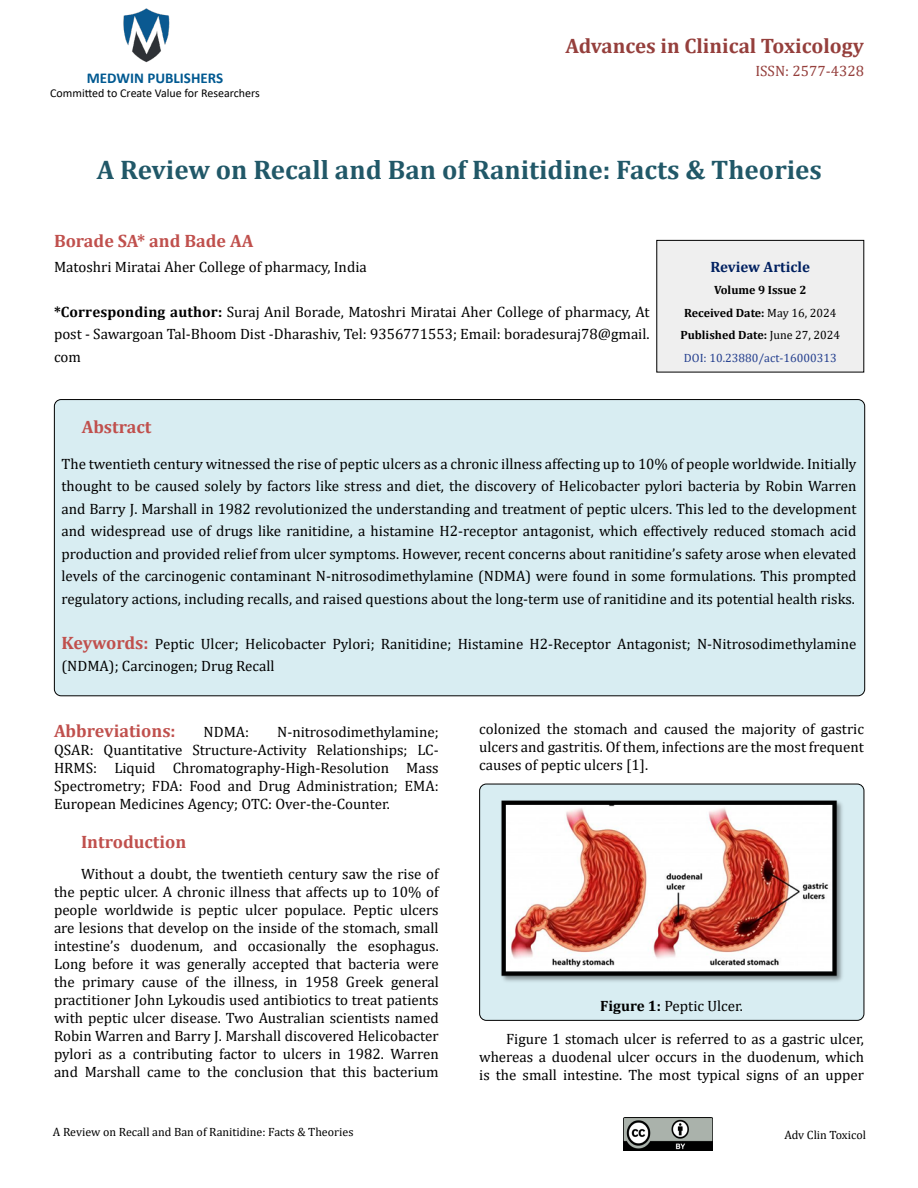
<style>
.page{position:relative;width:918px;height:1188px;background:#fff}
.page>*{position:absolute;margin:0;border:0;box-sizing:border-box;transform-origin:0 0}
.t1{font:700 27px "Cambria";color:#215868}
.t2{font:700 21px "Cambria";color:#953f3c}
.t3{font:700 18px "Cambria";color:#c0504d}
.t4{font:15px/18px "Cambria";color:#000;text-align:justify}
.t5{font:700 15px "Calibri";color:#005991}
.t6{font:15px "Cambria";color:#953f3c}
.t7{font:700 15px "Cambria";color:#002060}
.t8{font:700 12px/22.5px "Cambria";color:#000;text-align:center}
.t9{font:12px "Cambria";color:#000}
.t10{font:12px "Calibri";color:#000}
.s1{font-weight:700}
.s2{font-weight:400}
.s3{font-weight:400;color:#25408f}
.s4{font-weight:700;font-size:18px;color:#c0504d}
</style>
<div class="page">
<img style="left:123px;top:8px;width:47px;height:55px">
<img style="left:624px;top:1117px;width:88px;height:34px">
<div style="left:657px;top:240px;width:207px;height:132px;background:#efefef"></div>
<div style="left:656px;top:240px;width:208px;height:132px;border:1px solid #000"></div>
<div style="left:54px;top:400px;width:811px;height:296px;background:#d8edf2;border-radius:7px"></div>
<div style="left:480px;top:784px;width:384px;height:236px;background:#d8edf2;border-radius:7px"></div>
<div style="left:479px;top:784px;width:385px;height:237px;border:1px solid #000;border-radius:7px"></div>
<img style="left:501px;top:800px;width:342px;height:182px">
<p class="t5" style="left:87px;top:67px;width:138px">MEDWIN PUBLISHERS</p>
<p class="t10" style="left:50px;top:85px;width:211px">Committed to Create Value for Researchers</p>
<h2 class="t2" style="left:565px;top:31px;width:300px">Advances in Clinical Toxicology</h2>
<p class="t6" style="left:755px;top:62px;width:110px">ISSN: 2577-4328</p>
<h1 class="t1" style="left:97px;top:151px;width:727px">A Review on Recall and Ban of Ranitidine: Facts &amp; Theories</h1>
<p class="t3" style="left:54px;top:228px;width:201px">Borade SA* and Bade AA</p>
<p class="t4" style="left:54px;top:258px;width:314px">Matoshri Miratai Aher College of pharmacy, India</p>
<p class="t4" style="left:54px;top:301px;width:597px;line-height:22.5px"><span class="s1">*Corresponding author:</span> Suraj Anil Borade, Matoshri Miratai Aher College of pharmacy, At post - Sawargoan Tal-Bhoom Dist -Dharashiv, Tel: 9356771553; Email: boradesuraj78@gmail. com</p>
<p class="t7" style="left:710px;top:256px;width:101px">Review Article</p>
<p class="t8" style="left:680px;top:279px;width:161px">Volume 9 Issue 2<br>Received Date: <span class="s2">May 16, 2024<br></span>Published Date: <span class="s2">June 27, 2024<br></span><span class="s3">DOI: 10.23880/act-16000313</span></p>
<p class="t3" style="left:82px;top:414px;width:71px">Abstract</p>
<p class="t4" style="left:62px;top:452px;width:797px;line-height:22.5px">The twentieth century witnessed the rise of peptic ulcers as a chronic illness affecting up to 10% of people worldwide. Initially thought to be caused solely by factors like stress and diet, the discovery of Helicobacter pylori bacteria by Robin Warren and Barry J. Marshall in 1982 revolutionized the understanding and treatment of peptic ulcers. This led to the development and widespread use of drugs like ranitidine, a histamine H2-receptor antagonist, which effectively reduced stomach acid production and provided relief from ulcer symptoms. However, recent concerns about ranitidine’s safety arose when elevated levels of the carcinogenic contaminant N-nitrosodimethylamine (NDMA) were found in some formulations. This prompted regulatory actions, including recalls, and raised questions about the long-term use of ranitidine and its potential health risks.</p>
<p class="t4" style="left:61px;top:632px;width:797px;line-height:22.5px"><span class="s4">Keywords:</span> Peptic Ulcer; Helicobacter Pylori; Ranitidine; Histamine H2-Receptor Antagonist; N-Nitrosodimethylamine (NDMA); Carcinogen; Drug Recall</p>
<p class="t3" style="left:54px;top:718px;width:123px">Abbreviations:</p>
<p class="t4" style="left:204px;top:722px;width:47px">NDMA:</p>
<p class="t4" style="left:54px;top:722px;width:386px;text-indent:223px">N-nitrosodimethylamine; QSAR: Quantitative Structure-Activity Relationships; LC-HRMS: Liquid Chromatography-High-Resolution Mass Spectrometry; FDA: Food and Drug Administration; EMA:<br>European Medicines Agency; OTC: Over-the-Counter.</p>
<p class="t3" style="left:81px;top:829px;width:107px">Introduction</p>
<p class="t4" style="left:54px;top:865px;width:386px;text-indent:27px">Without a doubt, the twentieth century saw the rise of the peptic ulcer. A chronic illness that affects up to 10% of people worldwide is peptic ulcer populace. Peptic ulcers are lesions that develop on the inside of the stomach, small intestine’s duodenum, and occasionally the esophagus.<br>Long before it was generally accepted that bacteria were the primary cause of the illness, in 1958 Greek general practitioner John Lykoudis used antibiotics to treat patients with peptic ulcer disease. Two Australian scientists named Robin Warren and Barry J. Marshall discovered Helicobacter pylori as a contributing factor to ulcers in 1982. Warren and Marshall came to the conclusion that this bacterium</p>
<p class="t4" style="left:479px;top:720px;width:386px">colonized the stomach and caused the majority of gastric ulcers and gastritis. Of them, infections are the most frequent causes of peptic ulcers [1].</p>
<p class="t4" style="left:600px;top:997px;width:144px"><span class="s1">Figure 1:</span> Peptic Ulcer.</p>
<p class="t4" style="left:479px;top:1030px;width:386px;text-indent:27px">Figure 1 stomach ulcer is referred to as a gastric ulcer, whereas a duodenal ulcer occurs in the duodenum, which is the small intestine. The most typical signs of an upper</p>
<p class="t9" style="left:53px;top:1125px;width:302px">A Review on Recall and Ban of Ranitidine: Facts &amp; Theories</p>
<p class="t9" style="left:784px;top:1128px;width:83px">Adv Clin Toxicol</p>
</div>
